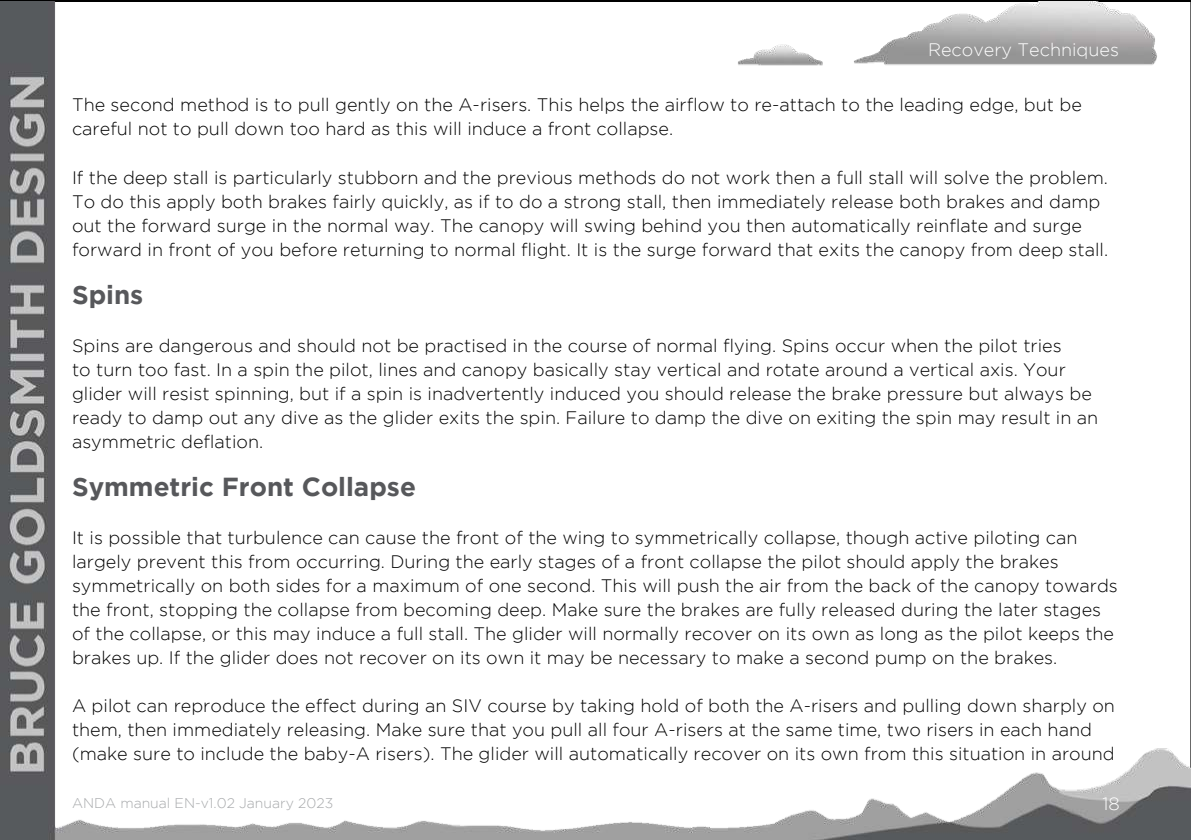
<style>
.page{position:relative;width:1191px;height:840px;background:#fff}
.page>*{position:absolute;margin:0;border:0;box-sizing:border-box;transform-origin:0 0}
.t1{font:700 26px "Gotham";color:#57585b}
.t2{font:300 18px/24px "Gotham";color:#000}
.t3{font:300 18px "Gotham";color:#fff}
.t4{font:300 14px "Gotham";color:#a7a9ab}
</style>
<div class="page">
<img style="left:0;top:1px;width:1191px;height:838px">
<p class="t3" style="left:928px;top:39px;width:192px">Recovery Techniques</p>
<p class="t2" style="left:72px;top:93px;width:1011px">The second method is to pull gently on the A-risers. This helps the airflow to re-attach to the leading edge, but be careful not to pull down too hard as this will induce a front collapse.</p>
<p class="t2" style="left:72px;top:165px;width:1037px">If the deep stall is particularly stubborn and the previous methods do not work then a full stall will solve the problem.<br>To do this apply both brakes fairly quickly, as if to do a strong stall, then immediately release both brakes and damp out the forward surge in the normal way. The canopy will swing behind you then automatically reinflate and surge forward in front of you before returning to normal flight. It is the surge forward that exits the canopy from deep stall.</p>
<h1 class="t1" style="left:72px;top:283px;width:73px">Spins</h1>
<p class="t2" style="left:72px;top:333px;width:1027px">Spins are dangerous and should not be practised in the course of normal flying. Spins occur when the pilot tries<br>to turn too fast. In a spin the pilot, lines and canopy basically stay vertical and rotate around a vertical axis. Your glider will resist spinning, but if a spin is inadvertently induced you should release the brake pressure but always be ready to damp out any dive as the glider exits the spin. Failure to damp the dive on exiting the spin may result in an asymmetric deflation.</p>
<h1 class="t1" style="left:72px;top:475px;width:345px">Symmetric Front Collapse</h1>
<p class="t2" style="left:72px;top:525px;width:1047px">It is possible that turbulence can cause the front of the wing to symmetrically collapse, though active piloting can largely prevent this from occurring. During the early stages of a front collapse the pilot should apply the brakes symmetrically on both sides for a maximum of one second. This will push the air from the back of the canopy towards the front, stopping the collapse from becoming deep. Make sure the brakes are fully released during the later stages of the collapse, or this may induce a full stall. The glider will normally recover on its own as long as the pilot keeps the brakes up. If the glider does not recover on its own it may be necessary to make a second pump on the brakes.</p>
<p class="t2" style="left:72px;top:693px;width:1044px">A pilot can reproduce the effect during an SIV course by taking hold of both the A-risers and pulling down sharply on them, then immediately releasing. Make sure that you pull all four A-risers at the same time, two risers in each hand (make sure to include the baby-A risers). The glider will automatically recover on its own from this situation in around</p>
<p class="t4" style="left:72px;top:796px;width:263px">ANDA manual EN-v1.02 January 2023</p>
<p class="t3" style="left:1102px;top:794px;width:19px">18</p>
</div>
